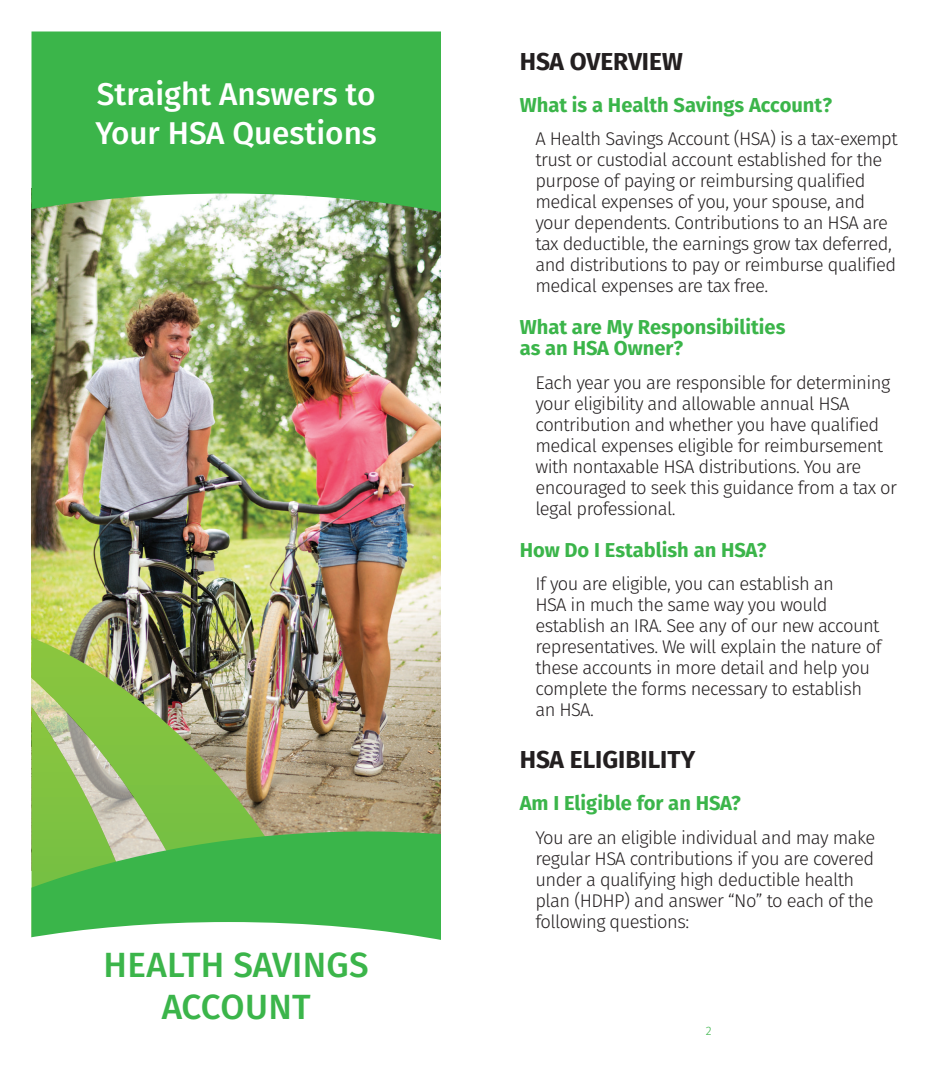
<style>
.page{position:relative;width:945px;height:1071px;background:#fff}
.page>*{position:absolute;margin:0;border:0;box-sizing:border-box;transform-origin:0 0}
.t1{font:500 35px/42px "Fira Sans";letter-spacing:.01em;color:#3bb54a;text-align:center}
.t2{font:500 31.5px/38.5px "Fira Sans";color:#fff}
.Heading{font:700 24.5px "Fira Sans";color:#231f20}
.Subhead{font:700 20.12px/21px "Fira Sans";color:#3bb54a}
.Bodycopy{font:300 18.38px/21px "Fira Sans";letter-spacing:-.03em;color:#231f20}
.Bodycopy-2{font:300 12.25px "Fira Sans";color:#3bb54a}
</style>
<div class="page">
<img style="left:32px;top:212px;width:409px;height:495px">
<svg style="left:32px;top:32px;width:409px;height:180px;background:#46b753"></svg>
<img style="left:32px;top:637px;width:308px;height:70px">
<svg style="left:31px;top:707px;width:410px;height:233px;background:#80b368"></svg>
<p class="t2" style="left:96px;top:74px;width:283px">Straight Answers to<br>Your HSA Questions</p>
<p class="t1" style="left:104px;top:942px;width:267px">HEALTH SAVINGS<br>ACCOUNT</p>
<p class="Heading" style="left:520px;top:41px;width:165px">HSA OVERVIEW</p>
<p class="Subhead" style="left:520px;top:93px;width:314px">What is a Health Savings Account?</p>
<p class="Bodycopy" style="left:536px;top:128px;width:364px">A Health Savings Account (HSA) is a tax-exempt trust or custodial account established for the purpose of paying or reimbursing qualified medical expenses of you, your spouse, and your dependents. Contributions to an HSA are tax deductible, the earnings grow tax deferred, and distributions to pay or reimburse qualified medical expenses are tax free.</p>
<p class="Subhead" style="left:520px;top:315px;width:267px">What are My Responsibilities as an HSA Owner?</p>
<p class="Bodycopy" style="left:536px;top:372px;width:363px">Each year you are responsible for determining your eligibility and allowable annual HSA contribution and whether you have qualified medical expenses eligible for reimbursement with nontaxable HSA distributions. You are encouraged to seek this guidance from a tax or legal professional.</p>
<p class="Subhead" style="left:520px;top:538px;width:248px">How Do I Establish an HSA?</p>
<p class="Bodycopy" style="left:536px;top:573px;width:348px">If you are eligible, you can establish an<br>HSA in much the same way you would establish an IRA. See any of our new account representatives. We will explain the nature of these accounts in more detail and help you complete the forms necessary to establish an HSA.</p>
<p class="Heading" style="left:520px;top:739px;width:177px">HSA ELIGIBILITY</p>
<p class="Subhead" style="left:520px;top:791px;width:223px">Am I Eligible for an HSA?</p>
<p class="Bodycopy" style="left:536px;top:827px;width:341px">You are an eligible individual and may make regular HSA contributions if you are covered under a qualifying high deductible health plan (HDHP) and answer “No” to each of the following questions:</p>
<p class="Bodycopy-2" style="left:706px;top:1022px;width:7px">2</p>
</div>
